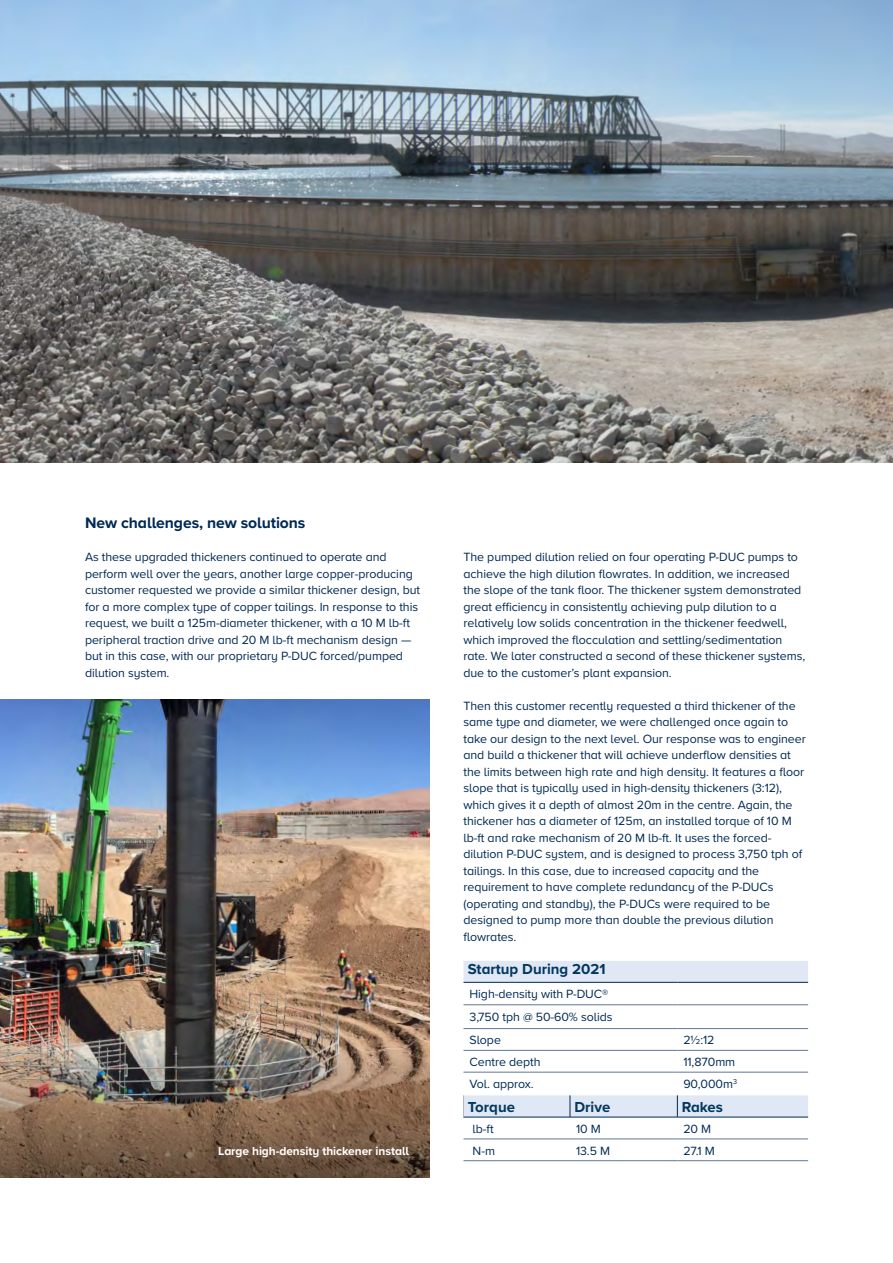
<style>
.page{position:relative;width:893px;height:1263px;background:#fff}
.page>*{position:absolute;margin:0;border:0;box-sizing:border-box;transform-origin:0 0}
.Body_copy{font:700 15.75px "Proxima Nova";letter-spacing:-.005em;color:#002954}
.Head_3{font:700 15px "Proxima Nova";color:#02375f}
.Body_copy-2{font:12.3px/16.5px "Proxima Nova";letter-spacing:-.005em;color:#002954}
.Body_copy-3{font:700 12px "Proxima Nova";letter-spacing:-.005em;color:#fff}
</style>
<div class="page">
<img style="left:0;top:0;width:893px;height:462px">
<img style="left:0;top:699px;width:429px;height:338px">
<img style="left:0;top:1037px;width:429px;height:141px">
<svg style="left:463px;top:961px;width:345px;height:156px"></svg>
<hr style="left:463px;top:982px;width:107px;height:1px;background:#002954">
<hr style="left:570px;top:982px;width:107px;height:1px;background:#002954">
<hr style="left:677px;top:982px;width:131px;height:1px;background:#002954">
<svg style="left:570px;top:1095px;width:1px;height:22px"></svg>
<svg style="left:677px;top:1095px;width:1px;height:22px"></svg>
<hr style="left:463px;top:1117px;width:107px;height:1px;background:#002954">
<hr style="left:570px;top:1117px;width:107px;height:1px;background:#002954">
<hr style="left:677px;top:1117px;width:131px;height:1px;background:#002954">
<hr style="left:463px;top:1004px;width:107px;height:1px;background:#617698">
<hr style="left:570px;top:1004px;width:107px;height:1px;background:#617698">
<hr style="left:677px;top:1004px;width:131px;height:1px;background:#617698">
<hr style="left:463px;top:1028px;width:107px;height:1px;background:#617698">
<hr style="left:570px;top:1028px;width:107px;height:1px;background:#617698">
<hr style="left:677px;top:1028px;width:131px;height:1px;background:#617698">
<hr style="left:463px;top:1050px;width:107px;height:1px;background:#617698">
<hr style="left:570px;top:1050px;width:107px;height:1px;background:#617698">
<hr style="left:677px;top:1050px;width:131px;height:1px;background:#617698">
<hr style="left:463px;top:1072px;width:107px;height:1px;background:#617698">
<hr style="left:570px;top:1072px;width:107px;height:1px;background:#617698">
<hr style="left:677px;top:1072px;width:131px;height:1px;background:#617698">
<hr style="left:463px;top:1139px;width:107px;height:1px;background:#617698">
<hr style="left:570px;top:1139px;width:107px;height:1px;background:#617698">
<hr style="left:677px;top:1139px;width:131px;height:1px;background:#617698">
<hr style="left:463px;top:1160px;width:107px;height:1px;background:#617698">
<hr style="left:570px;top:1160px;width:107px;height:1px;background:#617698">
<hr style="left:677px;top:1160px;width:131px;height:1px;background:#617698">
<svg style="left:463px;top:1095px;width:1px;height:22px"></svg>
<p class="Body_copy" style="left:85px;top:511px;width:222px">New challenges, new solutions</p>
<p class="Body_copy-2" style="left:85px;top:548px;width:337px">As these upgraded thickeners continued to operate and perform well over the years, another large copper-producing customer requested we provide a similar thickener design, but for a more complex type of copper tailings. In response to this request, we built a 125m-diameter thickener, with a 10 M lb-ft peripheral traction drive and 20 M lb-ft mechanism design — but in this case, with our proprietary P-DUC forced/pumped dilution system.</p>
<p class="Body_copy-3" style="left:218px;top:1142px;width:192px">Large high-density thickener install</p>
<p class="Body_copy-2" style="left:463px;top:548px;width:343px">The pumped dilution relied on four operating P-DUC pumps to achieve the high dilution flowrates. In addition, we increased the slope of the tank floor. The thickener system demonstrated great efficiency in consistently achieving pulp dilution to a relatively low solids concentration in the thickener feedwell, which improved the flocculation and settling/sedimentation rate. We later constructed a second of these thickener systems, due to the customer’s plant expansion.</p>
<p class="Body_copy-2" style="left:463px;top:697px;width:344px">Then this customer recently requested a third thickener of the same type and diameter, we were challenged once again to take our design to the next level. Our response was to engineer and build a thickener that will achieve underflow densities at the limits between high rate and high density. It features a floor slope that is typically used in high-density thickeners (3:12), which gives it a depth of almost 20m in the centre. Again, the thickener has a diameter of 125m, an installed torque of 10 M lb-ft and rake mechanism of 20 M lb-ft. It uses the forced&shy;dilution P-DUC system, and is designed to process 3,750 tph of tailings. In this case, due to increased capacity and the requirement to have complete redundancy of the P-DUCs (operating and standby), the P-DUCs were required to be designed to pump more than double the previous dilution flowrates.</p>
<p class="Head_3" style="left:468px;top:957px;width:139px">Startup During 2021</p>
<p class="Body_copy-2" style="left:469px;top:985px;width:140px">High-density with P-DUC®</p>
<p class="Body_copy-2" style="left:469px;top:1008px;width:145px">3,750 tph @ 50-60% solids</p>
<p class="Body_copy-2" style="left:469px;top:1031px;width:33px">Slope</p>
<p class="Body_copy-2" style="left:683px;top:1031px;width:33px">2½:12</p>
<p class="Body_copy-2" style="left:469px;top:1053px;width:73px">Centre depth</p>
<p class="Body_copy-2" style="left:683px;top:1053px;width:53px">11,870mm</p>
<p class="Body_copy-2" style="left:469px;top:1075px;width:66px">Vol. approx.</p>
<p class="Body_copy-2" style="left:683px;top:1075px;width:55px">90,000m<sup>3</sup></p>
<p class="Head_3" style="left:468px;top:1095px;width:49px">Torque</p>
<p class="Head_3" style="left:574px;top:1095px;width:37px">Drive</p>
<p class="Head_3" style="left:682px;top:1095px;width:43px">Rakes</p>
<p class="Body_copy-2" style="left:473px;top:1120px;width:23px">lb-ft</p>
<p class="Body_copy-2" style="left:576px;top:1120px;width:26px">10 M</p>
<p class="Body_copy-2" style="left:683px;top:1120px;width:29px">20 M</p>
<p class="Body_copy-2" style="left:473px;top:1142px;width:24px">N-m</p>
<p class="Body_copy-2" style="left:576px;top:1142px;width:36px">13.5 M</p>
<p class="Body_copy-2" style="left:683px;top:1142px;width:33px">27.1 M</p>
</div>
